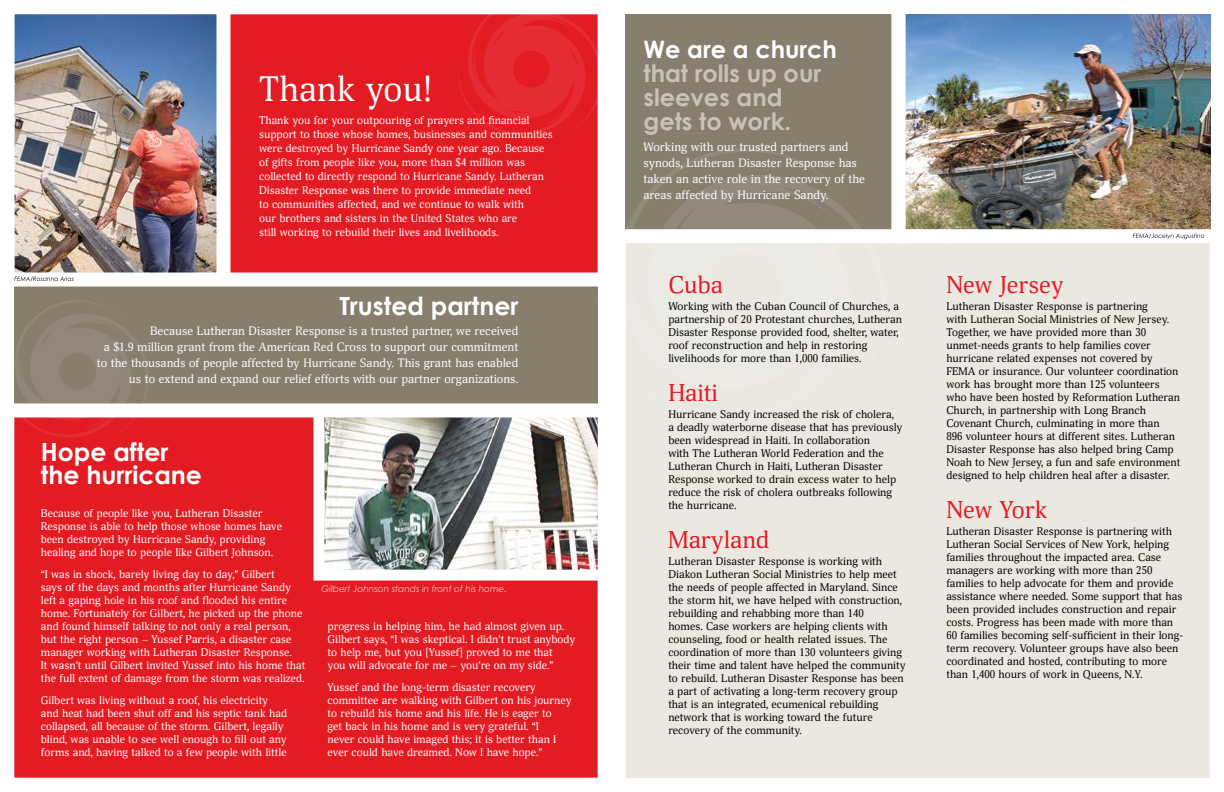
<style>
.page{position:relative;width:1224px;height:792px;background:#fff}
.page>*{position:absolute;margin:0;border:0;box-sizing:border-box;transform-origin:0 0}
.t1{font:35px "Deca Serif";color:#fff}
.t2{font:700 25px/23px "Century Gothic";color:#fff}
.t3{font:700 24px/24px "Century Gothic";color:#c9c2b8}
.t4{font:24px "Deca Serif";color:#e31b23}
.t5{font:700 24px "Century Gothic";color:#fff}
.t6{font:12px/16px "Deca Serif";color:#fff;text-align:right}
.t7{font:11px/13px "Deca Serif";color:#000}
.t8{font:11px/13px "Deca Serif";color:#fff}
.t9{font:italic 9px "Century Gothic";color:#fff}
</style>
<div class="page">
<div style="left:14px;top:14px;width:584px;height:764px;background:#e31b23;border:1px solid #e31b23"></div>
<img style="left:16px;top:15px;width:199px;height:258px">
<div style="left:1px;top:0;width:229px;height:289px;border:14px solid #fff"></div>
<img style="left:313px;top:418px;width:285px;height:168px">
<div style="left:7px;top:280px;width:598px;height:130px;background:#887e6e"></div>
<div style="left:0;top:273px;width:612px;height:145px;border:14px solid #fff"></div>
<svg style="left:449px;top:14px;width:149px;height:127px"></svg>
<svg style="left:0;top:293px;width:158px;height:150px"></svg>
<svg style="left:14px;top:276px;width:60px;height:6px"></svg>
<div style="left:626px;top:240px;width:584px;height:538px;background:#ebe8e2"></div>
<img style="left:905px;top:14px;width:306px;height:229px">
<div style="left:618px;top:7px;width:280px;height:229px;background:#887e6e"></div>
<div style="left:611px;top:0;width:294px;height:243px;border:14px solid #fff"></div>
<svg style="left:589px;top:141px;width:306px;height:292px"></svg>
<svg style="left:1133px;top:233px;width:71px;height:6px"></svg>
<h1 class="t1" style="left:259px;top:69px;width:174px">Thank you!</h1>
<p class="t8" style="left:259px;top:114px;width:295px;line-height:14px">Thank you for your outpouring of prayers and financial support to those whose homes, businesses and communities were destroyed by Hurricane Sandy one year ago. Because of gifts from people like you, more than $4 million was collected to directly respond to Hurricane Sandy. Lutheran Disaster Response was there to provide immediate need<br>to communities affected, and we continue to walk with<br>our brothers and sisters in the United States who are<br>still working to rebuild their lives and livelihoods.</p>
<h2 class="t2" style="left:339px;top:294px;width:180px">Trusted partner</h2>
<p class="t6" style="left:97px;top:323px;width:423px">Because Lutheran Disaster Response is a trusted partner, we received<br>a $1.9 million grant from the American Red Cross to support our commitment to the thousands of people affected by Hurricane Sandy. This grant has enabled us to extend and expand our relief efforts with our partner organizations.</p>
<h2 class="t2" style="left:41px;top:440px;width:163px">Hope after the hurricane</h2>
<p class="t8" style="left:41px;top:507px;width:243px">Because of people like you, Lutheran Disaster Response is able to help those whose homes have been destroyed by Hurricane Sandy, providing healing and hope to people like Gilbert Johnson.</p>
<p class="t8" style="left:41px;top:568px;width:266px">“I was in shock, barely living day to day,” Gilbert<br>says of the days and months after Hurricane Sandy left a gaping hole in his roof and flooded his entire home. Fortunately for Gilbert, he picked up the phone and found himself talking to not only a real person, but the right person – Yussef Parris, a disaster case manager working with Lutheran Disaster Response.<br>It wasn’t until Gilbert invited Yussef into his home that the full extent of damage from the storm was realized.</p>
<p class="t8" style="left:41px;top:694px;width:248px">Gilbert was living without a roof, his electricity and heat had been shut off and his septic tank had collapsed, all because of the storm. Gilbert, legally blind, was unable to see well enough to fill out any forms and, having talked to a few people with little</p>
<p class="t9" style="left:321px;top:583px;width:187px">Gilbert Johnson stands in front of his home.</p>
<p class="t8" style="left:328px;top:620px;width:249px">progress in helping him, he had almost given up.<br>Gilbert says, “I was skeptical. I didn’t trust anybody to help me, but you [Yussef] proved to me that<br>you will advocate for me – you’re on my side.”</p>
<p class="t8" style="left:328px;top:681px;width:246px">Yussef and the long-term disaster recovery committee are walking with Gilbert on his journey to rebuild his home and his life. He is eager to<br>get back in his home and is very grateful. “I<br>never could have imaged this; it is better than I ever could have dreamed. Now I have hope.”</p>
<h3 class="t5" style="left:644px;top:35px;width:195px">We are a church</h3>
<h3 class="t3" style="left:644px;top:61px;width:179px">that rolls up our sleeves and gets to work.</h3>
<p class="t6" style="left:644px;top:139px;width:223px;text-align:left">Working with our trusted partners and synods, Lutheran Disaster Response has taken an active role in the recovery of the areas affected by Hurricane Sandy.</p>
<h3 class="t4" style="left:668px;top:271px;width:56px">Cuba</h3>
<p class="t7" style="left:668px;top:300px;width:235px">Working with the Cuban Council of Churches, a partnership of 20 Protestant churches, Lutheran Disaster Response provided food, shelter, water, roof reconstruction and help in restoring livelihoods for more than 1,000 families.</p>
<h3 class="t4" style="left:668px;top:379px;width:51px">Haiti</h3>
<p class="t7" style="left:668px;top:408px;width:236px">Hurricane Sandy increased the risk of cholera,<br>a deadly waterborne disease that has previously been widespread in Haiti. In collaboration<br>with The Lutheran World Federation and the Lutheran Church in Haiti, Lutheran Disaster Response worked to drain excess water to help reduce the risk of cholera outbreaks following the hurricane.</p>
<h3 class="t4" style="left:668px;top:526px;width:102px">Maryland</h3>
<p class="t7" style="left:668px;top:555px;width:239px">Lutheran Disaster Response is working with Diakon Lutheran Social Ministries to help meet the needs of people affected in Maryland. Since the storm hit, we have helped with construction, rebuilding and rehabbing more than 140<br>homes. Case workers are helping clients with counseling, food or health related issues. The coordination of more than 130 volunteers giving their time and talent have helped the community to rebuild. Lutheran Disaster Response has been a part of activating a long-term recovery group that is an integrated, ecumenical rebuilding network that is working toward the future recovery of the community.</p>
<h3 class="t4" style="left:946px;top:271px;width:119px">New Jersey</h3>
<p class="t7" style="left:946px;top:300px;width:236px">Lutheran Disaster Response is partnering<br>with Lutheran Social Ministries of New Jersey.<br>Together, we have provided more than 30 unmet-needs grants to help families cover hurricane related expenses not covered by FEMA or insurance. Our volunteer coordination work has brought more than 125 volunteers who have been hosted by Reformation Lutheran Church, in partnership with Long Branch Covenant Church, culminating in more than<br>896 volunteer hours at different sites. Lutheran Disaster Response has also helped bring Camp Noah to New Jersey, a fun and safe environment designed to help children heal after a disaster.</p>
<h3 class="t4" style="left:946px;top:496px;width:102px">New York</h3>
<p class="t7" style="left:946px;top:525px;width:238px">Lutheran Disaster Response is partnering with Lutheran Social Services of New York, helping families throughout the impacted area. Case managers are working with more than 250 families to help advocate for them and provide assistance where needed. Some support that has been provided includes construction and repair costs. Progress has been made with more than 60 families becoming self-sufficient in their long&shy;term recovery. Volunteer groups have also been coordinated and hosted, contributing to more than 1,400 hours of work in Queens, N.Y.</p>
</div>
